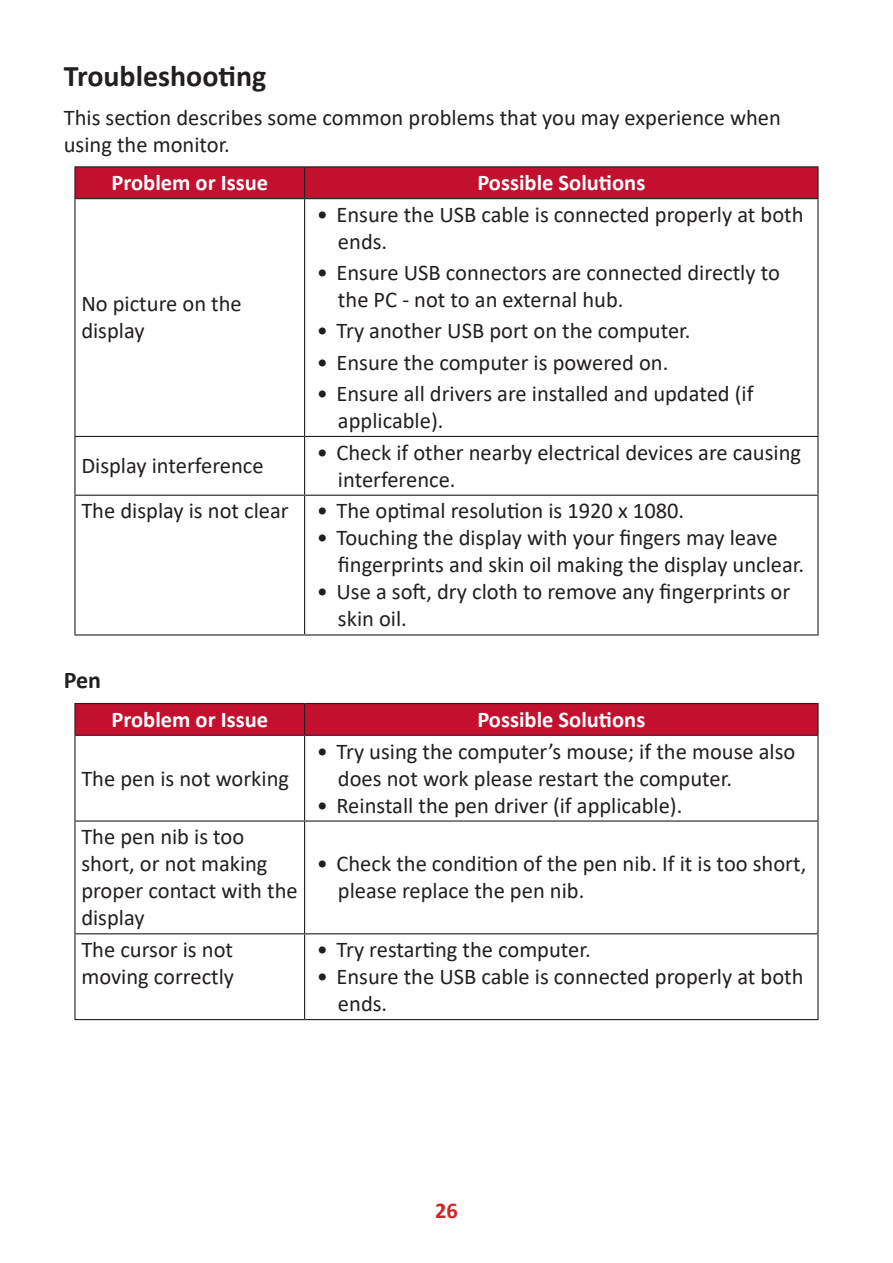
<style>
.page{position:relative;width:893px;height:1263px;background:#fff}
.page>*{position:absolute;margin:0;border:0;box-sizing:border-box;transform-origin:0 0}
.Heading_2{font:700 30px "Calibri";color:#231f20}
.Heading_3{font:700 24px "Calibri";color:#231f20}
.Body{font:22.5px/27px "Calibri";color:#231f20}
.Table-Header{font:700 22.5px "Calibri";color:#fff}
.t1{font:700 22.5px "Calibri";color:#d1232a}
</style>
<div class="page">
<div style="left:76px;top:167px;width:741px;height:31px;background:#c3102f"></div>
<hr style="left:74px;top:199px;width:2px;height:237px;background:#231f20">
<hr style="left:304px;top:199px;width:1px;height:237px;background:#231f20">
<hr style="left:817px;top:199px;width:2px;height:237px;background:#231f20">
<hr style="left:74px;top:436px;width:231px;height:1px;background:#231f20">
<hr style="left:74px;top:437px;width:2px;height:58px;background:#231f20">
<hr style="left:305px;top:436px;width:514px;height:1px;background:#231f20">
<hr style="left:304px;top:437px;width:1px;height:58px;background:#231f20">
<hr style="left:817px;top:437px;width:2px;height:58px;background:#231f20">
<hr style="left:74px;top:495px;width:231px;height:1px;background:#231f20">
<hr style="left:74px;top:496px;width:2px;height:138px;background:#231f20">
<hr style="left:305px;top:495px;width:514px;height:1px;background:#231f20">
<hr style="left:304px;top:496px;width:1px;height:138px;background:#231f20">
<hr style="left:817px;top:496px;width:2px;height:138px;background:#231f20">
<hr style="left:74px;top:634px;width:231px;height:1px;background:#231f20">
<hr style="left:305px;top:634px;width:514px;height:1px;background:#231f20">
<hr style="left:74px;top:166px;width:231px;height:1px;background:#231f20">
<hr style="left:74px;top:167px;width:2px;height:31px;background:#231f20">
<hr style="left:305px;top:166px;width:514px;height:1px;background:#231f20">
<hr style="left:304px;top:167px;width:1px;height:31px;background:#231f20">
<hr style="left:817px;top:167px;width:2px;height:31px;background:#231f20">
<hr style="left:74px;top:198px;width:231px;height:1px;background:#231f20">
<hr style="left:305px;top:198px;width:514px;height:1px;background:#231f20">
<div style="left:76px;top:704px;width:741px;height:31px;background:#c3102f"></div>
<hr style="left:74px;top:736px;width:2px;height:84px;background:#231f20">
<hr style="left:304px;top:736px;width:1px;height:84px;background:#231f20">
<hr style="left:817px;top:736px;width:2px;height:84px;background:#231f20">
<hr style="left:74px;top:820px;width:231px;height:2px;background:#231f20">
<hr style="left:74px;top:822px;width:2px;height:111px;background:#231f20">
<hr style="left:305px;top:820px;width:514px;height:2px;background:#231f20">
<hr style="left:304px;top:822px;width:1px;height:111px;background:#231f20">
<hr style="left:817px;top:822px;width:2px;height:111px;background:#231f20">
<hr style="left:74px;top:933px;width:231px;height:1px;background:#231f20">
<hr style="left:74px;top:934px;width:2px;height:85px;background:#231f20">
<hr style="left:305px;top:933px;width:514px;height:1px;background:#231f20">
<hr style="left:304px;top:934px;width:1px;height:85px;background:#231f20">
<hr style="left:817px;top:934px;width:2px;height:85px;background:#231f20">
<hr style="left:74px;top:1019px;width:231px;height:1px;background:#231f20">
<hr style="left:305px;top:1019px;width:514px;height:1px;background:#231f20">
<hr style="left:74px;top:703px;width:231px;height:1px;background:#231f20">
<hr style="left:74px;top:704px;width:2px;height:31px;background:#231f20">
<hr style="left:305px;top:703px;width:514px;height:1px;background:#231f20">
<hr style="left:304px;top:704px;width:1px;height:31px;background:#231f20">
<hr style="left:817px;top:704px;width:2px;height:31px;background:#231f20">
<hr style="left:74px;top:735px;width:231px;height:1px;background:#231f20">
<hr style="left:305px;top:735px;width:514px;height:1px;background:#231f20">
<p class="Heading_2" style="left:64px;top:55px;width:204px">Troubleshooting</p>
<p class="Body" style="left:64px;top:103px;width:719px">This section describes some common problems that you may experience when using the monitor.</p>
<p class="Table-Header" style="left:111px;top:167px;width:158px">Problem or Issue</p>
<p class="Table-Header" style="left:477px;top:167px;width:169px">Possible Solutions</p>
<p class="Body" style="left:81px;top:290px;width:162px">No picture on the display</p>
<p class="Body" style="left:81px;top:452px;width:184px">Display interference</p>
<p class="Body" style="left:338px;top:200px;width:467px;text-indent:-21px">• Ensure the USB cable is connected properly at both ends.</p>
<p class="Body" style="left:338px;top:259px;width:443px;text-indent:-21px">• Ensure USB connectors are connected directly to the PC - not to an external hub.</p>
<p class="Body" style="left:317px;top:317px;width:375px">• Try another USB port on the computer.</p>
<p class="Body" style="left:317px;top:348px;width:353px">• Ensure the computer is powered on.</p>
<p class="Body" style="left:338px;top:379px;width:417px;text-indent:-21px">• Ensure all drivers are installed and updated (if applicable).</p>
<p class="Body" style="left:338px;top:438px;width:465px;text-indent:-21px">• Check if other nearby electrical devices are causing interference.</p>
<p class="Body" style="left:81px;top:497px;width:209px">The display is not clear</p>
<p class="Body" style="left:317px;top:497px;width:369px">• The optimal resolution is 1920 x 1080.</p>
<p class="Body" style="left:338px;top:524px;width:468px;text-indent:-21px">• Touching the display with your fingers may leave fingerprints and skin oil making the display unclear.</p>
<p class="Body" style="left:338px;top:578px;width:454px;text-indent:-21px">• Use a soft, dry cloth to remove any fingerprints or skin oil.</p>
<p class="Heading_3" style="left:64px;top:663px;width:39px">Pen</p>
<p class="Table-Header" style="left:111px;top:703px;width:158px">Problem or Issue</p>
<p class="Table-Header" style="left:477px;top:703px;width:169px">Possible Solutions</p>
<p class="Body" style="left:81px;top:764px;width:209px">The pen is not working</p>
<p class="Body" style="left:81px;top:823px;width:218px">The pen nib is too short, or not making proper contact with the display</p>
<p class="Body" style="left:338px;top:737px;width:459px;text-indent:-21px">• Try using the computer’s mouse; if the mouse also does not work please restart the computer.</p>
<p class="Body" style="left:317px;top:791px;width:367px">• Reinstall the pen driver (if applicable).</p>
<p class="Body" style="left:338px;top:850px;width:470px;text-indent:-21px">• Check the condition of the pen nib. If it is too short, please replace the pen nib.</p>
<p class="Body" style="left:81px;top:935px;width:154px">The cursor is not moving correctly</p>
<p class="Body" style="left:317px;top:935px;width:275px">• Try restarting the computer.</p>
<p class="Body" style="left:338px;top:962px;width:467px;text-indent:-21px">• Ensure the USB cable is connected properly at both ends.</p>
<p class="t1" style="left:435px;top:1194px;width:24px">26</p>
</div>
